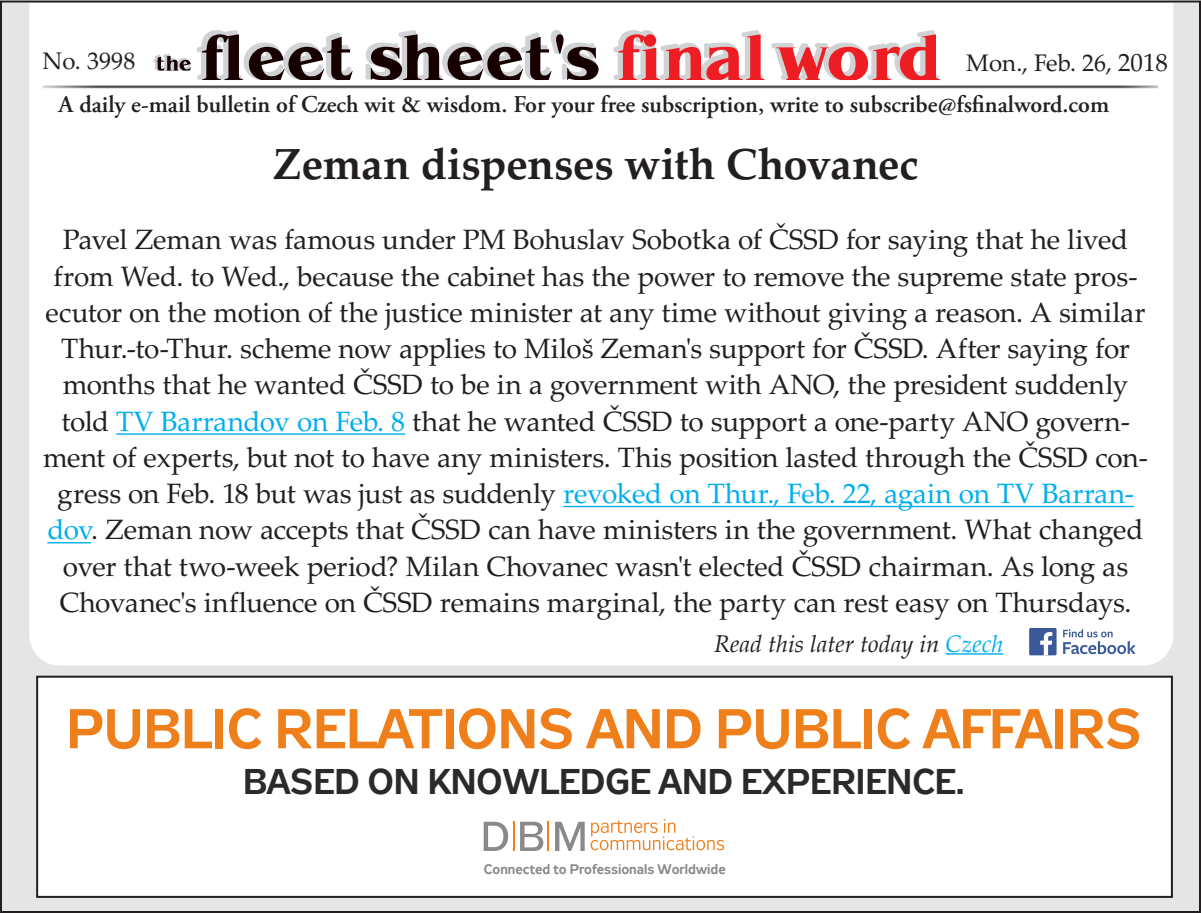
<style>
.page{position:relative;width:1201px;height:913px;background:#fff}
.page>*{position:absolute;margin:0;border:0;box-sizing:border-box;transform-origin:0 0}
.t1{font:55.8px "Zeppelin 33";color:#ef7f1a}
.t2{font:700 43.6px "Palatino LTCE";letter-spacing:-.01em;color:#231f20}
.t3{font:35.6px "Zeppelin 33";color:#2b2a29}
.t4{font:28px/36.2px "Palatino LTCE";letter-spacing:-.01em;color:#231f20;text-align:center}
.t5{font:600 24px "Adobe Garamond Pro";color:#231f20}
.t6{font:italic 24px "Palatino";color:#231f20}
.t7{font:24px "Palatino LTCE";color:#231f20}
.t8{font:13.8px "Zeppelin 33";color:#898989}
.s1{font-size:25px}
.s2{color:#00aeef}
</style>
<div class="page">
<div style="left:1px;top:1px;width:1198px;height:910px;background:#e5e5e5"></div>
<div style="left:28px;top:1px;width:1146px;height:665px;background:#fff"></div>
<img style="left:40px;top:83px;width:1120px;height:7px">
<svg style="left:153px;top:30px;width:446px;height:50px;background:#aaa3a4"></svg>
<svg style="left:611px;top:30px;width:328px;height:50px;background:#eda0a3"></svg>
<hr style="left:945px;top:653px;width:58px;height:1px;background:#00aeef">
<svg style="left:1062px;top:629px;width:73px;height:25px;background:#c8d1e2"></svg>
<div style="left:1028px;top:627px;width:28px;height:28px;background:#3b5998;border-radius:2px"></div>
<svg style="left:1040px;top:632px;width:12px;height:23px"></svg>
<hr style="left:116px;top:433px;width:289px;height:1px;background:#00aeef">
<hr style="left:563px;top:505px;width:570px;height:2px;background:#00aeef">
<hr style="left:47px;top:542px;width:44px;height:1px;background:#00aeef">
<div style="left:37px;top:676px;width:1134px;height:220px;background:#fff"></div>
<svg style="left:483px;top:821px;width:101px;height:29px"></svg>
<svg style="left:590px;top:819px;width:134px;height:31px"></svg>
<hr style="left:512px;top:821px;width:2px;height:29px;background:#ef7f1a">
<hr style="left:547px;top:821px;width:2px;height:29px;background:#ef7f1a">
<div style="left:36px;top:675px;width:1136px;height:222px;border:2px solid #231f20"></div>
<p class="t7" style="left:42px;top:47px;width:94px">No. 3998</p>
<p class="t7" style="left:966px;top:49px;width:203px">Mon., Feb. 26, <span class="s1">2018</span></p>
<p class="t5" style="left:59px;top:90px;width:1051px">A daily e-mail bulletin of Czech wit &amp; wisdom. For your free subscription, write to subscribe@fsfinalword.com</p>
<p class="t2" style="left:273px;top:138px;width:647px">Zeman dispenses with Chovanec</p>
<p class="t4" style="left:43px;top:222px;width:1106px">Pavel Zeman was famous under PM Bohuslav Sobotka of ČSSD for saying that he lived from Wed. to Wed., because the cabinet has the power to remove the supreme state pros&shy;ecutor on the motion of the justice minister at any time without giving a reason. A similar Thur.-to-Thur. scheme now applies to Miloš Zeman's support for ČSSD. After saying for months that he wanted ČSSD to be in a government with ANO, the president suddenly told <span class="s2">TV Barrandov on Feb. 8</span> that he wanted ČSSD to support a one-party ANO govern&shy;ment of experts, but not to have any ministers. This position lasted through the ČSSD con&shy;gress on Feb. 18 but was just as suddenly <span class="s2">revoked on Thur., Feb. 22, again on TV Barran&shy;dov</span>. Zeman now accepts that ČSSD can have ministers in the government. What changed over that two-week period? Milan Chovanec wasn't elected ČSSD chairman. As long as Chovanec's influence on ČSSD remains marginal, the party can rest easy on Thursdays.</p>
<p class="t6" style="left:714px;top:623px;width:291px">Read this later today in <span class="s2">Czech</span></p>
<p class="t1" style="left:66px;top:697px;width:1076px">PUBLIC RELATIONS AND PUBLIC AFFAIRS</p>
<p class="t3" style="left:243px;top:760px;width:723px">BASED ON KNOWLEDGE AND EXPERIENCE.</p>
<p class="t8" style="left:484px;top:861px;width:243px">Connected to Professionals Worldwide</p>
</div>
